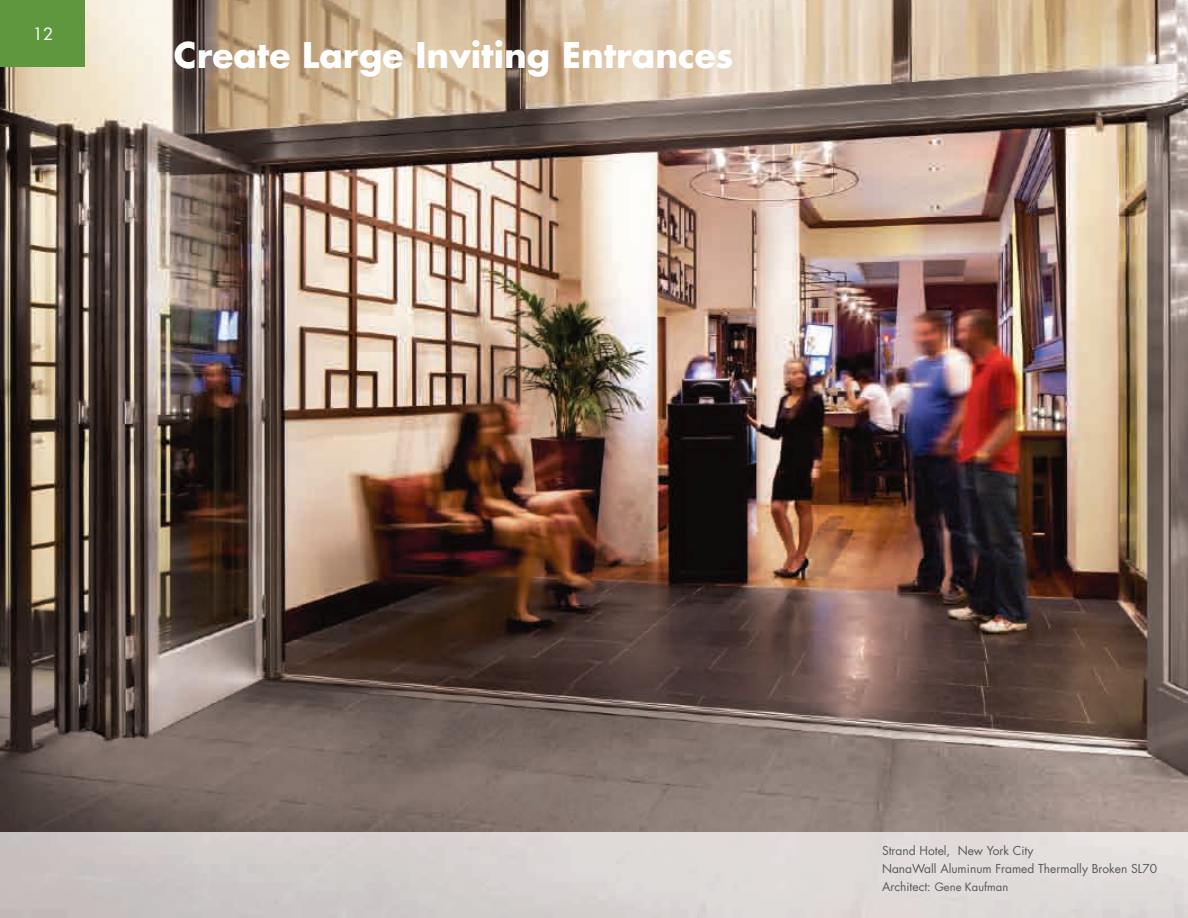
<style>
.page{position:relative;width:1188px;height:918px;background:#fff}
.page>*{position:absolute;margin:0;border:0;box-sizing:border-box;transform-origin:0 0}
.t1{font:700 34.5px "Futura";color:#fff}
.t2{font:16.5px "Futura";color:#fff}
.t3{font:12px/18px "Futura";color:#57585a}
.t4{font:11.25px "Futura";color:#57585a}
.s1{font-size:12px}
</style>
<div class="page">
<img style="left:0;top:0;width:1188px;height:833px">
<div style="left:0;top:0;width:84px;height:67px;background:#5e973e"></div>
<h2 class="t2" style="left:33px;top:23px;width:22px">12</h2>
<h1 class="t1" style="left:174px;top:31px;width:561px">Create Large Inviting Entrances</h1>
<p class="t3" style="left:882px;top:842px;width:277px">Strand Hotel, New York City<br>NanaWall Aluminum Framed Thermally Broken SL70</p>
<p class="t4" style="left:882px;top:880px;width:128px"><span class="s1">Architect:</span> Gene Kaufman</p>
</div>
